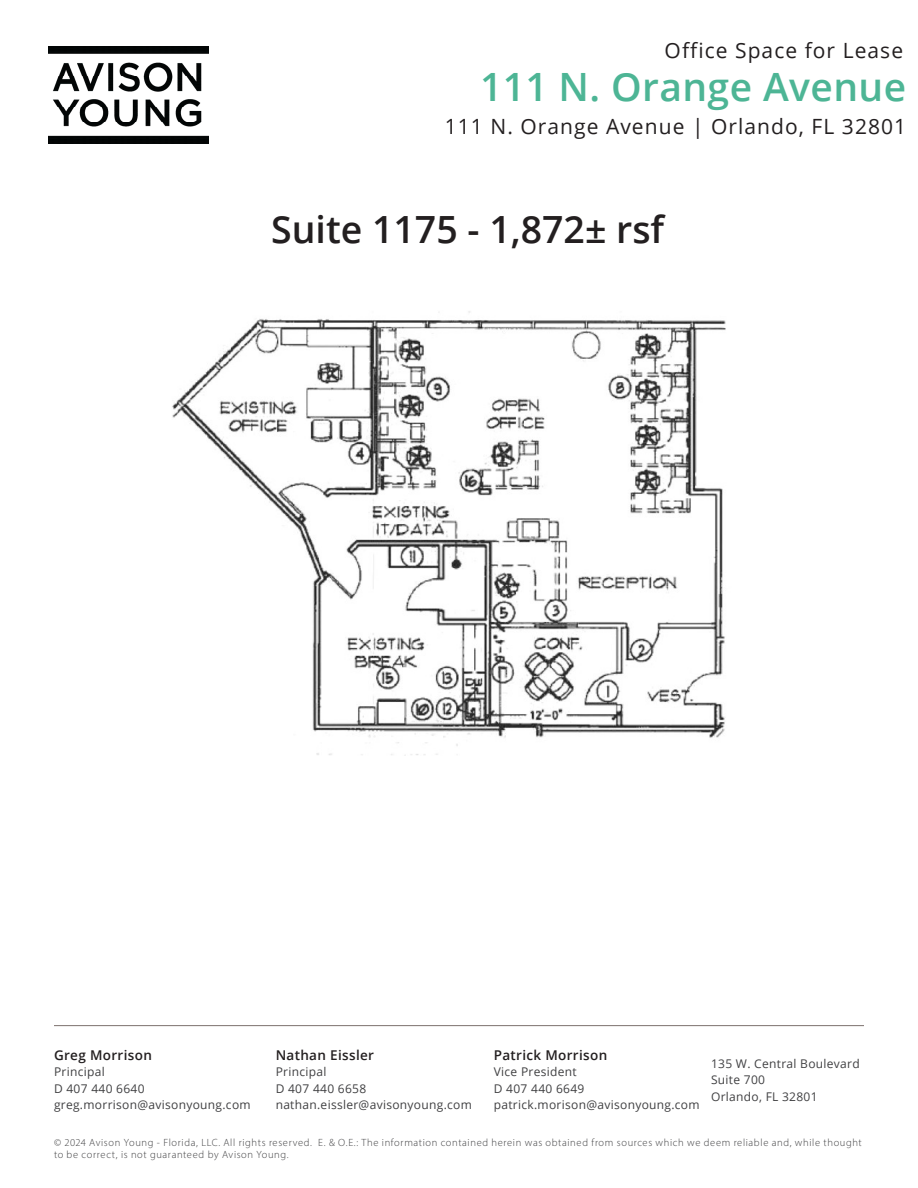
<style>
.page{position:relative;width:918px;height:1188px;background:#fff}
.page>*{position:absolute;margin:0;border:0;box-sizing:border-box;transform-origin:0 0}
.Header_36_pt_Right{font:600 39px "Open Sans";letter-spacing:.01em;color:#4db595}
.Table_header{font:600 37.5px "Open Sans";color:#231f20}
.Header_36_pt_Right-2{font:21px "Open Sans";letter-spacing:.05em;color:#231f20}
.Subheader_16_pt_Right{font:21px "Open Sans";letter-spacing:.05em;color:#231f20}
._9pt_Left{font:600 13.5px "Open Sans";letter-spacing:.025em;color:#231f20}
._9pt_Left-2{font:12px/16.5px "Open Sans";letter-spacing:.025em;color:#404042}
.t1{font:300 10.5px/12.6px "Myriad Pro";letter-spacing:.06em;color:#404042}
</style>
<div class="page">
<img style="left:49px;top:46px;width:160px;height:97px">
<img style="left:172px;top:311px;width:554px;height:445px">
<hr style="left:54px;top:1025px;width:810px;height:1px;background:#7d716e">
<p class="Subheader_16_pt_Right" style="left:665px;top:36px;width:240px">Office Space for Lease</p>
<p class="Header_36_pt_Right" style="left:480px;top:60px;width:428px">111 N. Orange Avenue</p>
<p class="Header_36_pt_Right-2" style="left:445px;top:112px;width:463px">111 N. Orange Avenue | Orlando, FL 32801</p>
<p class="Table_header" style="left:271px;top:204px;width:395px">Suite 1175 - 1,872± rsf</p>
<p class="_9pt_Left" style="left:54px;top:1046px;width:99px">Greg Morrison</p>
<p class="_9pt_Left-2" style="left:54px;top:1063px;width:52px">Principal</p>
<p class="_9pt_Left-2" style="left:54px;top:1080px;width:92px">D 407 440 6640</p>
<p class="_9pt_Left-2" style="left:54px;top:1096px;width:198px">greg.morrison@avisonyoung.com</p>
<p class="_9pt_Left" style="left:276px;top:1046px;width:100px">Nathan Eissler</p>
<p class="_9pt_Left-2" style="left:276px;top:1063px;width:52px">Principal</p>
<p class="_9pt_Left-2" style="left:276px;top:1080px;width:198px">D 407 440 6658 nathan.eissler@avisonyoung.com</p>
<p class="_9pt_Left" style="left:494px;top:1046px;width:115px">Patrick Morrison</p>
<p class="_9pt_Left-2" style="left:494px;top:1063px;width:84px">Vice President</p>
<p class="_9pt_Left-2" style="left:494px;top:1080px;width:207px">D 407 440 6649 patrick.morison@avisonyoung.com</p>
<p class="_9pt_Left-2" style="left:711px;top:1055px;width:150px">135 W. Central Boulevard</p>
<p class="_9pt_Left-2" style="left:711px;top:1071px;width:56px">Suite 700</p>
<p class="_9pt_Left-2" style="left:711px;top:1088px;width:108px">Orlando, FL 32801</p>
<p class="t1" style="left:54px;top:1136px;width:809px">© 2024 Avison Young - Florida, LLC. All rights reserved. E. &amp; O.E.: The information contained herein was obtained from sources which we deem reliable and, while thought to be correct, is not guaranteed by Avison Young.</p>
</div>
